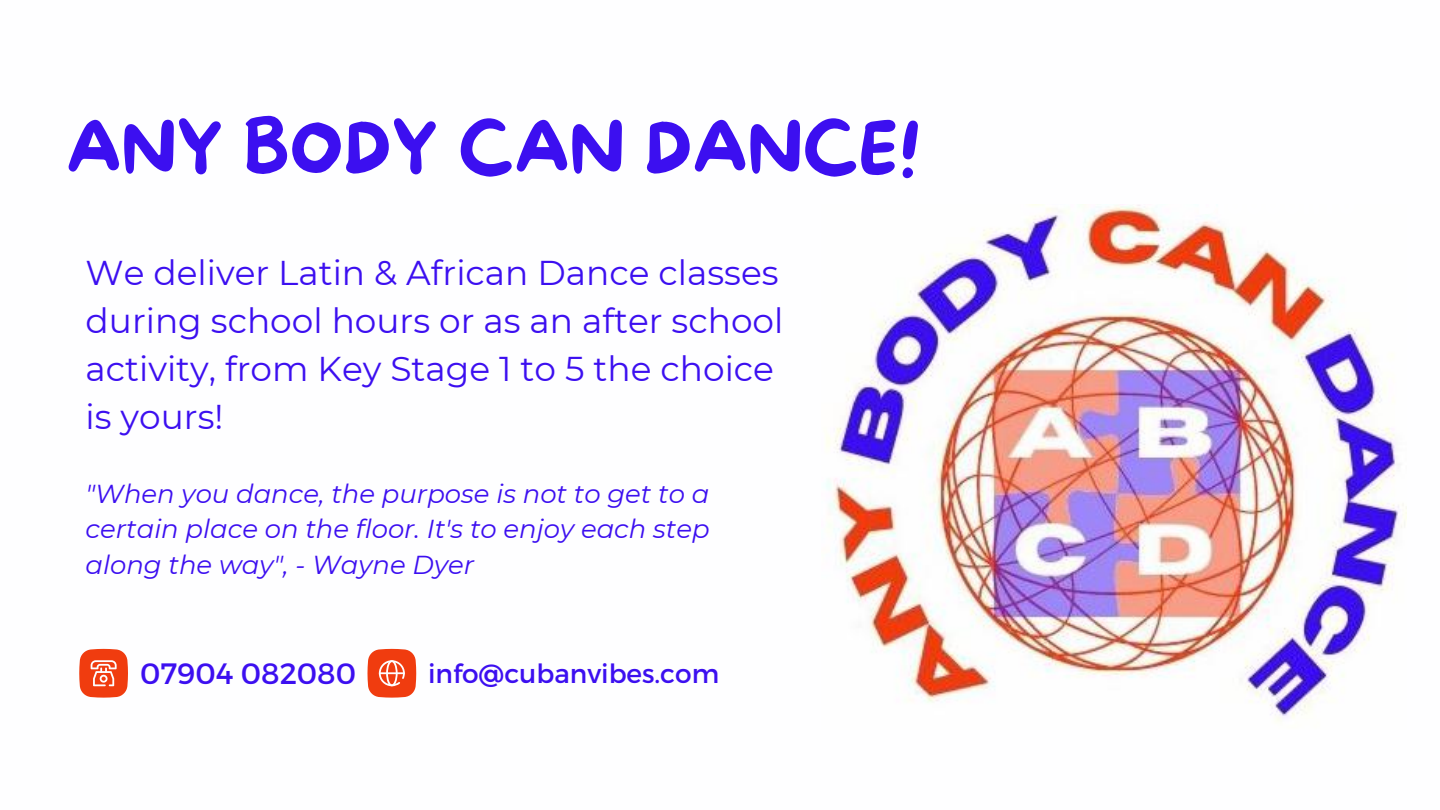
<style>
.page{position:relative;width:1440px;height:810px;background:#fff}
.page>*{position:absolute;margin:0;border:0;box-sizing:border-box;transform-origin:0 0}
.t1{font:69.1px "More Sugar";color:#3c0ff0}
.t2{font:34.4px/48px "Montserrat";color:#3c0ff0}
.t3{font:29.4px "Montserrat";color:#3c0ff0}
.t4{font:26.4px "Montserrat";color:#3c0ff0}
.t5{font:italic 25.9px/35.4px "Montserrat";color:#3c0ff0;text-align:justify}
</style>
<div class="page">
<svg style="left:79px;top:649px;width:49px;height:49px;background:#f26340"></svg>
<svg style="left:367px;top:649px;width:49px;height:49px;background:#f25f3b"></svg>
<hr style="left:379px;top:672px;width:26px;height:2px;background:#fefeff">
<img style="left:826px;top:204px;width:580px;height:518px">
<h1 class="t1" style="left:66px;top:110px;width:856px">ANY BODY CAN DANCE!</h1>
<p class="t2" style="left:86px;top:249px;width:699px">We deliver Latin &amp; African Dance classes during school hours or as an after school activity, from Key Stage 1 to 5 the choice is yours!</p>
<p class="t5" style="left:86px;top:476px;width:626px">"When you dance, the purpose is not to get to a certain place on the floor. It's to enjoy each step along the way", - Wayne Dyer</p>
<p class="t3" style="left:140px;top:654px;width:217px">07904 082080</p>
<p class="t4" style="left:428px;top:657px;width:293px">info@cubanvibes.com</p>
</div>
